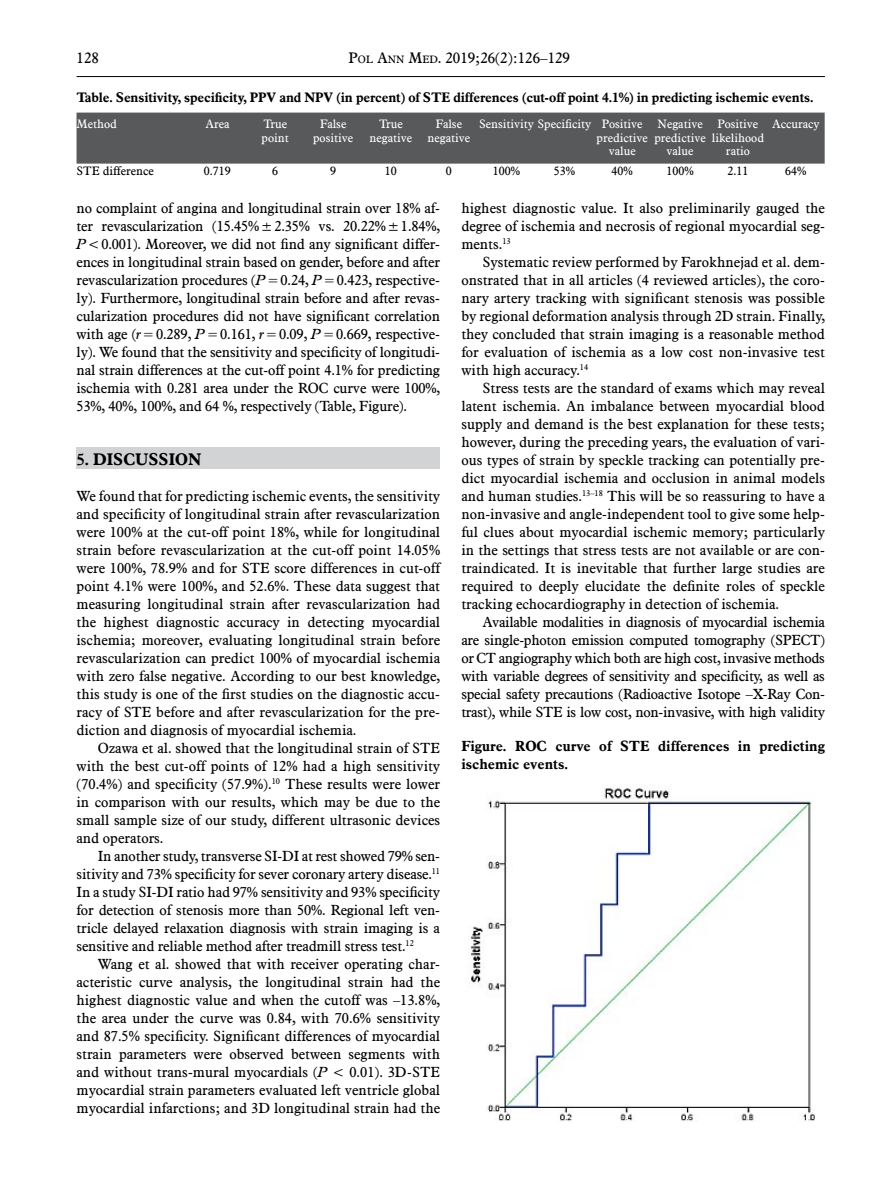
<style>
.page{position:relative;width:893px;height:1191px;background:#fff}
.page>*{position:absolute;margin:0;border:0;box-sizing:border-box;transform-origin:0 0}
.Śródtytuł{font:700 16.5px "Aldine 721 EU";color:#000}
.t1{font:15px "Aldine 721 EU";color:#000}
.Tekst_główny{font:14.4px/18px "Aldine 721 EU";color:#000;text-align:justify}
.Tekst_główny_-_bez{font:14.4px/18px "Aldine 721 EU";color:#000;text-align:justify}
.Fot_podpis{font:700 14.4px/18px "Aldine 721 EU";color:#000}
.Tabelka_-_tytuł{font:700 13.5px "Aldine 721 EU";letter-spacing:-.01em;color:#000}
.Tabelka_-_tekst{font:12px/13.5px "Aldine 721 EU";color:#fff;text-align:center}
.Tabelka_-_tekst-2{font:12px "Aldine 721 EU";color:#000}
.s1{font-size:10.5px}
.s2{font-style:italic}
</style>
<div class="page">
<hr style="left:77px;top:76px;width:748px;height:1px;background:#000">
<div style="left:77px;top:448px;width:363px;height:21px;background:#d1d3d4"></div>
<div style="left:77px;top:113px;width:748px;height:51px;background:#58595b"></div>
<img style="left:469px;top:788px;width:346px;height:333px">
<p class="t1" style="left:77px;top:49px;width:24px">128</p>
<p class="t1" style="left:348px;top:49px;width:223px">P<span class="s1">OL</span> A<span class="s1">NN</span> M<span class="s1">ED</span>. 2019;26(2):126–129</p>
<p class="Tabelka_-_tytuł" style="left:77px;top:89px;width:738px">Table. Sensitivity, specificity, PPV and NPV (in percent) of STE differences (cut-off point 4.1%) in predicting ischemic events.</p>
<p class="Tabelka_-_tekst" style="left:77px;top:118px;width:42px">Method</p>
<p class="Tabelka_-_tekst" style="left:205px;top:118px;width:26px">Area</p>
<p class="Tabelka_-_tekst" style="left:262px;top:118px;width:29px;text-align:left">True point</p>
<p class="Tabelka_-_tekst" style="left:320px;top:118px;width:28px">False</p>
<p class="Tabelka_-_tekst" style="left:427px;top:118px;width:44px">False negative</p>
<p class="Tabelka_-_tekst" style="left:479px;top:118px;width:113px">Sensitivity Specificity</p>
<p class="Tabelka_-_tekst" style="left:597px;top:118px;width:53px">Positive predictive value</p>
<p class="Tabelka_-_tekst" style="left:654px;top:118px;width:53px;text-align:left">Negative predictive</p>
<p class="Tabelka_-_tekst" style="left:712px;top:118px;width:54px">Positive likelihood ratio</p>
<p class="Tabelka_-_tekst" style="left:772px;top:118px;width:49px">Accuracy</p>
<p class="Tabelka_-_tekst" style="left:379px;top:118px;width:25px">True</p>
<p class="Tabelka_-_tekst" style="left:370px;top:131px;width:44px">negative</p>
<p class="Tabelka_-_tekst" style="left:313px;top:131px;width:42px">positive</p>
<p class="Tabelka_-_tekst" style="left:667px;top:145px;width:28px">value</p>
<p class="Tabelka_-_tekst-2" style="left:77px;top:164px;width:79px">STE difference</p>
<p class="Tabelka_-_tekst-2" style="left:204px;top:164px;width:28px">0.719</p>
<p class="Tabelka_-_tekst-2" style="left:272px;top:164px;width:7px">6</p>
<p class="Tabelka_-_tekst-2" style="left:330px;top:164px;width:7px">9</p>
<p class="Tabelka_-_tekst-2" style="left:385px;top:164px;width:13px">10</p>
<p class="Tabelka_-_tekst-2" style="left:446px;top:164px;width:7px">0</p>
<p class="Tabelka_-_tekst-2" style="left:493px;top:164px;width:29px">100%</p>
<p class="Tabelka_-_tekst-2" style="left:554px;top:164px;width:23px">53%</p>
<p class="Tabelka_-_tekst-2" style="left:612px;top:164px;width:23px">40%</p>
<p class="Tabelka_-_tekst-2" style="left:666px;top:164px;width:29px">100%</p>
<p class="Tabelka_-_tekst-2" style="left:727px;top:164px;width:22px">2.11</p>
<p class="Tabelka_-_tekst-2" style="left:785px;top:164px;width:23px">64%</p>
<p class="Tekst_główny" style="left:77px;top:199px;width:365px">no complaint of angina and longitudinal strain over 18% af&shy;ter revascularization (15.45%±2.35% vs. 20.22%±1.84%, <span class="s2">P</span>&lt;0.001). Moreover, we did not find any significant differ&shy;ences in longitudinal strain based on gender, before and after revascularization procedures (<span class="s2">P</span>=0.24, <span class="s2">P</span>=0.423, respective&shy;ly). Furthermore, longitudinal strain before and after revas&shy;cularization procedures did not have significant correlation with age (<span class="s2">r</span>=0.289, <span class="s2">P</span>=0.161, <span class="s2">r</span>=0.09, <span class="s2">P</span>=0.669, respective&shy;ly). We found that the sensitivity and specificity of longitudi&shy;nal strain differences at the cut-off point 4.1% for predicting ischemia with 0.281 area under the ROC curve were 100%, 53%, 40%, 100%, and 64 %, respectively (Table, Figure).</p>
<p class="Śródtytuł" style="left:77px;top:449px;width:126px">5. DISCUSSION</p>
<p class="Tekst_główny_-_bez" style="left:77px;top:487px;width:365px">We found that for predicting ischemic events, the sensitivity and specificity of longitudinal strain after revascularization were 100% at the cut-off point 18%, while for longitudinal strain before revascularization at the cut-off point 14.05% were 100%, 78.9% and for STE score differences in cut-off point 4.1% were 100%, and 52.6%. These data suggest that measuring longitudinal strain after revascularization had the highest diagnostic accuracy in detecting myocardial ischemia; moreover, evaluating longitudinal strain before revascularization can predict 100% of myocardial ischemia with zero false negative. According to our best knowledge, this study is one of the first studies on the diagnostic accu&shy;racy of STE before and after revascularization for the pre&shy;diction and diagnosis of myocardial ischemia.</p>
<p class="Tekst_główny" style="left:77px;top:739px;width:365px;text-indent:21px">Ozawa et al. showed that the longitudinal strain of STE with the best cut-off points of 12% had a high sensitivity (70.4%) and specificity (57.9%).<sup>10</sup> These results were lower in comparison with our results, which may be due to the small sample size of our study, different ultrasonic devices and operators.</p>
<p class="Tekst_główny" style="left:77px;top:847px;width:365px;text-indent:21px">In another study, transverse SI-DI at rest showed 79% sen&shy;sitivity and 73% specificity for sever coronary artery disease.<sup>11<br></sup>In a study SI-DI ratio had 97% sensitivity and 93% specificity for detection of stenosis more than 50%. Regional left ven&shy;tricle delayed relaxation diagnosis with strain imaging is a sensitive and reliable method after treadmill stress test.<sup>12</sup></p>
<p class="Tekst_główny" style="left:77px;top:955px;width:365px;text-indent:21px">Wang et al. showed that with receiver operating char&shy;acteristic curve analysis, the longitudinal strain had the highest diagnostic value and when the cutoff was –13.8%, the area under the curve was 0.84, with 70.6% sensitivity and 87.5% specificity. Significant differences of myocardial strain parameters were observed between segments with and without trans-mural myocardials (<span class="s2">P</span> &lt; 0.01). 3D-STE myocardial strain parameters evaluated left ventricle global myocardial infarctions; and 3D longitudinal strain had the</p>
<p class="Tekst_główny" style="left:461px;top:199px;width:365px">highest diagnostic value. It also preliminarily gauged the degree of ischemia and necrosis of regional myocardial seg&shy;ments.<sup>13</sup></p>
<p class="Tekst_główny" style="left:461px;top:253px;width:365px;text-indent:21px">Systematic review performed by Farokhnejad et al. dem&shy;onstrated that in all articles (4 reviewed articles), the coro&shy;nary artery tracking with significant stenosis was possible by regional deformation analysis through 2D strain. Finally, they concluded that strain imaging is a reasonable method for evaluation of ischemia as a low cost non-invasive test with high accuracy.<sup>14</sup></p>
<p class="Tekst_główny" style="left:461px;top:379px;width:365px;text-indent:21px">Stress tests are the standard of exams which may reveal latent ischemia. An imbalance between myocardial blood supply and demand is the best explanation for these tests; however, during the preceding years, the evaluation of vari&shy;ous types of strain by speckle tracking can potentially pre&shy;dict myocardial ischemia and occlusion in animal models and human studies.<sup>13–18</sup> This will be so reassuring to have a non-invasive and angle-independent tool to give some help&shy;ful clues about myocardial ischemic memory; particularly in the settings that stress tests are not available or are con&shy;traindicated. It is inevitable that further large studies are required to deeply elucidate the definite roles of speckle tracking echocardiography in detection of ischemia.</p>
<p class="Tekst_główny" style="left:461px;top:613px;width:365px;text-indent:21px">Available modalities in diagnosis of myocardial ischemia are single-photon emission computed tomography (SPECT) or CT angiography which both are high cost, invasive methods with variable degrees of sensitivity and specificity, as well as special safety precautions (Radioactive Isotope –X-Ray Con&shy;trast), while STE is low cost, non-invasive, with high validity</p>
<p class="Fot_podpis" style="left:461px;top:738px;width:365px">Figure. ROC curve of STE differences in predicting ischemic events.</p>
</div>
